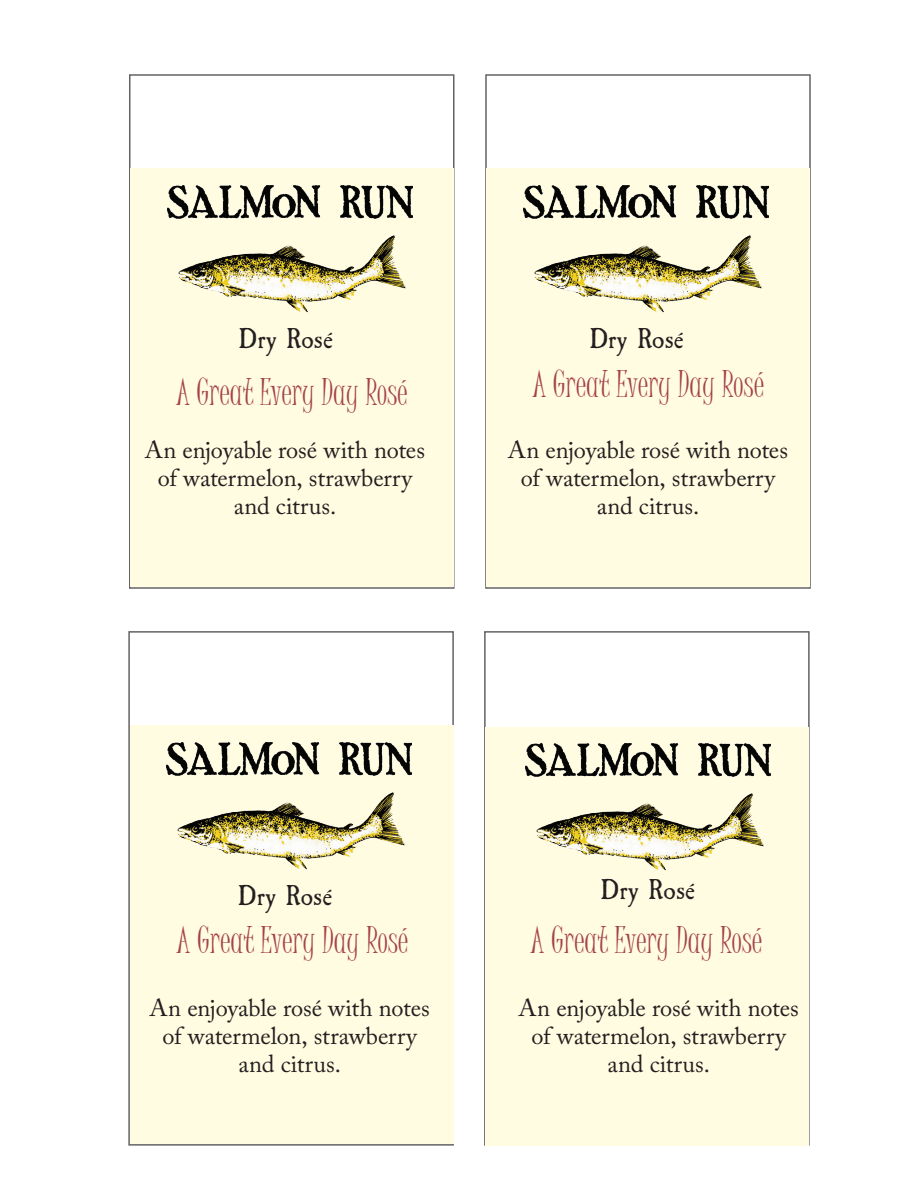
<style>
.page{position:relative;width:918px;height:1188px;background:#fff}
.page>*{position:absolute;margin:0;border:0;box-sizing:border-box;transform-origin:0 0}
.t1{font:36px "Juice ITC";color:#a5424b}
.t2{font:30px "Caslon Antique";color:#231f20}
.t3{font:24.3px/28px "Adobe Caslon Pro";letter-spacing:-.005em;color:#231f20;text-align:center}
</style>
<div class="page">
<div style="left:130px;top:168px;width:324px;height:419px;background:#fffce1"></div>
<img style="left:167px;top:186px;width:245px;height:127px">
<div style="left:486px;top:168px;width:324px;height:419px;background:#fffce1"></div>
<img style="left:524px;top:186px;width:245px;height:127px">
<div style="left:128px;top:631px;width:326px;height:515px;border:2px solid #636366"></div>
<div style="left:130px;top:725px;width:323px;height:419px;background:#fffce1"></div>
<img style="left:167px;top:742px;width:245px;height:127px">
<div style="left:485px;top:727px;width:324px;height:419px;background:#fffce1"></div>
<img style="left:525px;top:743px;width:246px;height:127px">
<p class="t2" style="left:238px;top:321px;width:96px">Dry Rosé</p>
<p class="t2" style="left:589px;top:321px;width:96px">Dry Rosé</p>
<p class="t1" style="left:176px;top:372px;width:233px">A Great Every Day Rosé</p>
<p class="t1" style="left:532px;top:363px;width:233px">A Great Every Day Rosé</p>
<p class="t3" style="left:508px;top:435px;width:282px">An enjoyable rosé with notes of watermelon, strawberry and citrus.</p>
<p class="t3" style="left:145px;top:435px;width:282px">An enjoyable rosé with notes of watermelon, strawberry and citrus.</p>
<p class="t2" style="left:238px;top:878px;width:96px">Dry Rosé</p>
<p class="t2" style="left:601px;top:872px;width:96px">Dry Rosé</p>
<p class="t1" style="left:176px;top:919px;width:233px">A Great Every Day Rosé</p>
<p class="t3" style="left:150px;top:994px;width:282px">An enjoyable rosé with notes of watermelon, strawberry and citrus.</p>
<p class="t3" style="left:519px;top:994px;width:282px">An enjoyable rosé with notes of watermelon, strawberry and citrus.</p>
<p class="t1" style="left:530px;top:919px;width:233px">A Great Every Day Rosé</p>
</div>
